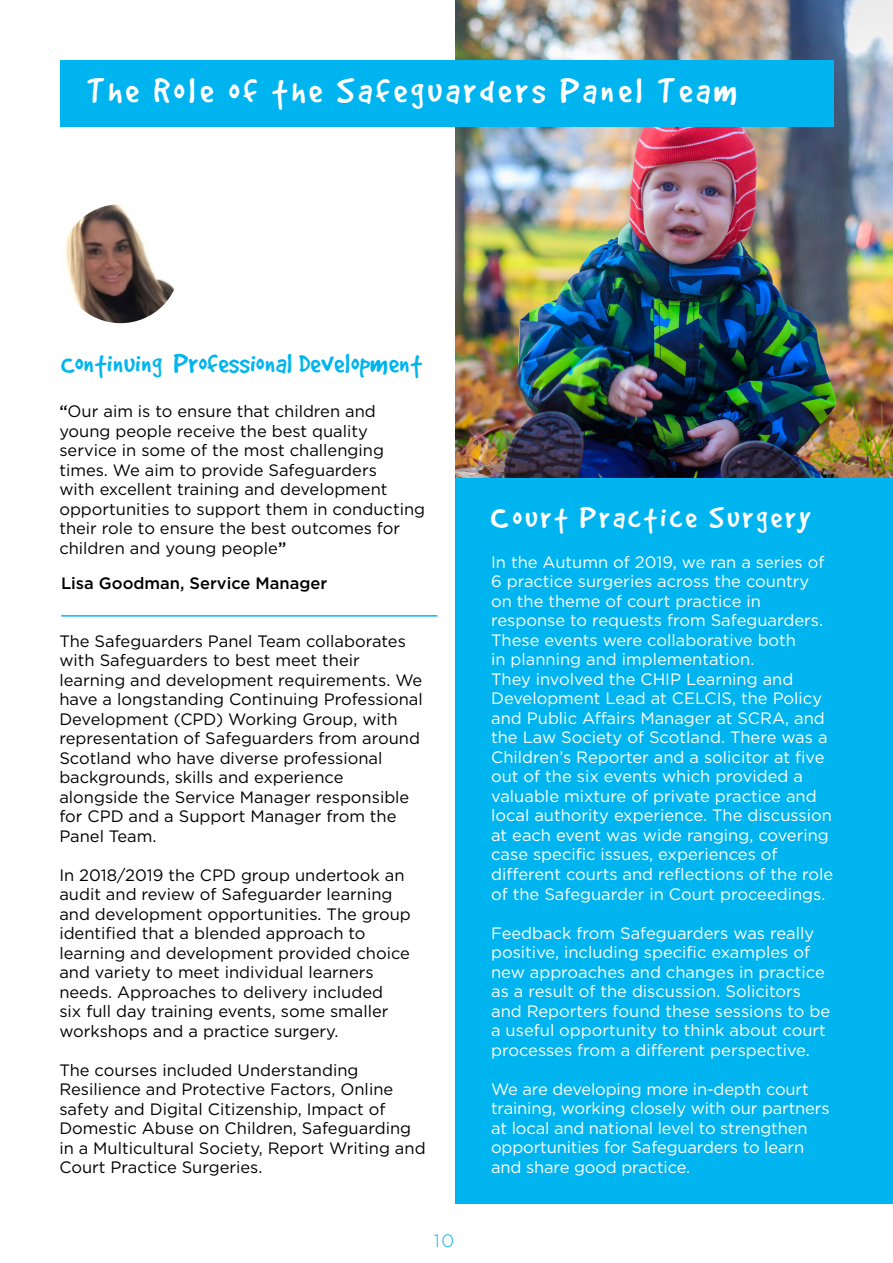
<style>
.page{position:relative;width:893px;height:1263px;background:#fff}
.page>*{position:absolute;margin:0;border:0;box-sizing:border-box;transform-origin:0 0}
.t1{font:39px "Good Dog";letter-spacing:.1em;color:#fff}
.t2{font:33px "Good Dog";letter-spacing:.1em;color:#fff}
.t3{font:30px "Good Dog";letter-spacing:.01em;color:#00b5ef}
.t4{font:300 18px "Gotham";color:#00b5ef}
.t5{font:16.5px/19.5px "Gotham";color:#000}
.t6{font:16.5px/19.5px "Gotham";color:#fff}
.t7{font:500 16.5px "Gotham";color:#000}
.s1{font-weight:500}
.s2{font-size:39px}
</style>
<div class="page">
<img style="left:455px;top:0;width:437px;height:478px">
<div style="left:455px;top:478px;width:438px;height:725px;background:#00b5ef"></div>
<div style="left:60px;top:60px;width:773px;height:66px;background:#00b5ef"></div>
<img style="left:61px;top:204px;width:119px;height:119px;border-radius:60px">
<hr style="left:61px;top:615px;width:376px;height:2px;background:#00b5ef">
<h1 class="t1" style="left:88px;top:70px;width:651px">The Role of the Safeguarders Panel Team</h1>
<h3 class="t3" style="left:61px;top:348px;width:363px">Continuing Professional Development</h3>
<p class="t5" style="left:59px;top:401px;width:367px"><span class="s1">“</span>Our aim is to ensure that children and young people receive the best quality service in some of the most challenging times. We aim to provide Safeguarders<br>with excellent training and development opportunities to support them in conducting their role to ensure the best outcomes for children and young people<span class="s1">”</span></p>
<p class="t7" style="left:61px;top:572px;width:268px">Lisa Goodman, Service Manager</p>
<p class="t5" style="left:59px;top:631px;width:365px">The Safeguarders Panel Team collaborates with Safeguarders to best meet their learning and development requirements. We have a longstanding Continuing Professional Development (CPD) Working Group, with representation of Safeguarders from around Scotland who have diverse professional backgrounds, skills and experience alongside the Service Manager responsible for CPD and a Support Manager from the Panel Team.</p>
<p class="t5" style="left:59px;top:865px;width:353px">In 2018/2019 the CPD group undertook an audit and review of Safeguarder learning and development opportunities. The group identified that a blended approach to learning and development provided choice and variety to meet individual learners needs. Approaches to delivery included<br>six full day training events, some smaller workshops and a practice surgery.</p>
<p class="t5" style="left:59px;top:1060px;width:368px">The courses included Understanding Resilience and Protective Factors, Online safety and Digital Citizenship, Impact of Domestic Abuse on Children, Safeguarding in a Multicultural Society, Report Writing and Court Practice Surgeries.</p>
<p class="t4" style="left:434px;top:1229px;width:22px">10</p>
<h2 class="t2" style="left:491px;top:500px;width:321px"><span class="s2">C</span>ourt Practice Surgery</h2>
<p class="t6" style="left:491px;top:552px;width:344px">In the Autumn of 2019, we ran a series of 6 practice surgeries across the country on the theme of court practice in response to requests from Safeguarders.<br>These events were collaborative both<br>in planning and implementation.<br>They involved the CHIP Learning and Development Lead at CELCIS, the Policy and Public Affairs Manager at SCRA, and the Law Society of Scotland. There was a Children’s Reporter and a solicitor at five out of the six events which provided a valuable mixture of private practice and local authority experience. The discussion at each event was wide ranging, covering case specific issues, experiences of different courts and reflections of the role of the Safeguarder in Court proceedings.</p>
<p class="t6" style="left:491px;top:922px;width:341px">Feedback from Safeguarders was really positive, including specific examples of new approaches and changes in practice as a result of the discussion. Solicitors and Reporters found these sessions to be a useful opportunity to think about court processes from a different perspective.</p>
<p class="t6" style="left:491px;top:1078px;width:340px">We are developing more in-depth court training, working closely with our partners at local and national level to strengthen opportunities for Safeguarders to learn and share good practice.</p>
</div>
